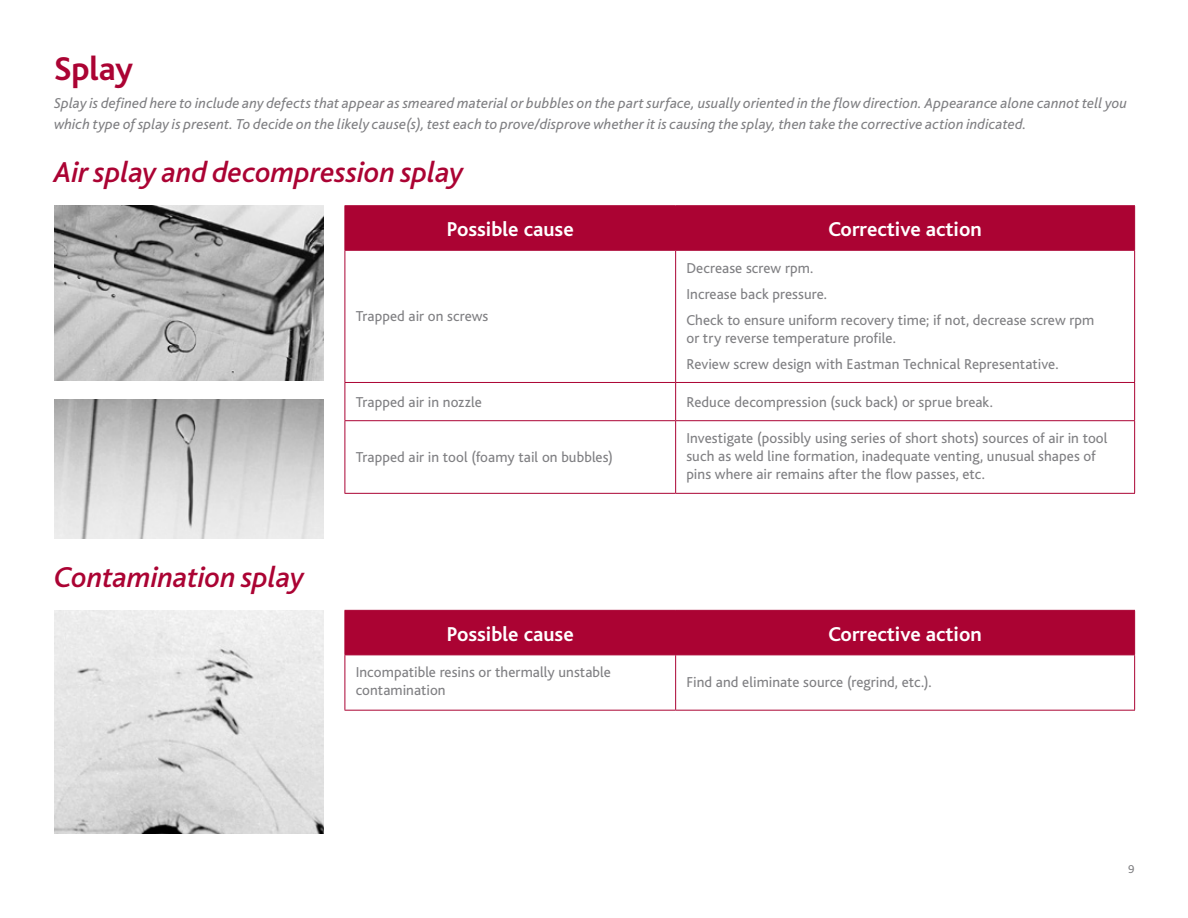
<style>
.page{position:relative;width:1188px;height:918px;background:#fff}
.page>*{position:absolute;margin:0;border:0;box-sizing:border-box;transform-origin:0 0}
.Body_copy{font:700 34.5px "Bliss";color:#ab0333}
.Body_copy-2{font:italic 500 30px "Bliss";letter-spacing:-.005em;color:#ab0333}
.t1{font:700 21px "Bliss";color:#fff}
.Body_copy-3{font:15px/18px "Bliss";letter-spacing:.005em;color:#808083}
.Body_copy-4{font:italic 15px/21px "Bliss";letter-spacing:.01em;color:#808083}
.Body_copy-5{font:12px "Bliss";color:#808083}
</style>
<div class="page">
<div style="left:346px;top:206px;width:788px;height:44px;background:#ab0333"></div>
<hr style="left:345px;top:205px;width:331px;height:1px;background:#ab0333">
<hr style="left:345px;top:206px;width:1px;height:44px;background:#ab0333">
<hr style="left:676px;top:205px;width:459px;height:1px;background:#ab0333">
<hr style="left:675px;top:206px;width:1px;height:44px;background:#ab0333">
<hr style="left:1134px;top:206px;width:1px;height:44px;background:#ab0333">
<hr style="left:345px;top:250px;width:331px;height:1px;background:#ab0333">
<hr style="left:345px;top:251px;width:1px;height:131px;background:#ab0333">
<hr style="left:676px;top:250px;width:459px;height:1px;background:#ab0333">
<hr style="left:675px;top:251px;width:1px;height:131px;background:#ab0333">
<hr style="left:1134px;top:251px;width:1px;height:131px;background:#ab0333">
<hr style="left:345px;top:382px;width:331px;height:1px;background:#ab0333">
<hr style="left:345px;top:383px;width:1px;height:37px;background:#ab0333">
<hr style="left:676px;top:382px;width:459px;height:1px;background:#ab0333">
<hr style="left:675px;top:383px;width:1px;height:37px;background:#ab0333">
<hr style="left:1134px;top:383px;width:1px;height:37px;background:#ab0333">
<hr style="left:345px;top:420px;width:331px;height:1px;background:#ab0333">
<hr style="left:345px;top:421px;width:1px;height:72px;background:#ab0333">
<hr style="left:676px;top:420px;width:459px;height:1px;background:#ab0333">
<hr style="left:675px;top:421px;width:1px;height:72px;background:#ab0333">
<hr style="left:1134px;top:421px;width:1px;height:72px;background:#ab0333">
<hr style="left:345px;top:493px;width:331px;height:1px;background:#ab0333">
<hr style="left:676px;top:493px;width:459px;height:1px;background:#ab0333">
<img style="left:54px;top:206px;width:270px;height:174px">
<img style="left:54px;top:399px;width:270px;height:139px">
<div style="left:346px;top:611px;width:788px;height:44px;background:#ab0333"></div>
<hr style="left:345px;top:610px;width:331px;height:1px;background:#ab0333">
<hr style="left:345px;top:611px;width:1px;height:44px;background:#ab0333">
<hr style="left:676px;top:610px;width:459px;height:1px;background:#ab0333">
<hr style="left:675px;top:611px;width:1px;height:44px;background:#ab0333">
<hr style="left:1134px;top:611px;width:1px;height:44px;background:#ab0333">
<hr style="left:345px;top:655px;width:331px;height:1px;background:#ab0333">
<hr style="left:345px;top:655px;width:1px;height:55px;background:#ab0333">
<hr style="left:676px;top:655px;width:459px;height:1px;background:#ab0333">
<hr style="left:675px;top:655px;width:1px;height:55px;background:#ab0333">
<hr style="left:1134px;top:655px;width:1px;height:55px;background:#ab0333">
<hr style="left:345px;top:710px;width:331px;height:1px;background:#ab0333">
<hr style="left:676px;top:710px;width:459px;height:1px;background:#ab0333">
<img style="left:54px;top:610px;width:270px;height:224px">
<p class="Body_copy" style="left:54px;top:51px;width:81px">Splay</p>
<p class="Body_copy-4" style="left:54px;top:93px;width:1075px">Splay is defined here to include any defects that appear as smeared material or bubbles on the part surface, usually oriented in the flow direction. Appearance alone cannot tell you which type of splay is present. To decide on the likely cause(s), test each to prove/disprove whether it is causing the splay, then take the corrective action indicated.</p>
<p class="Body_copy-2" style="left:54px;top:157px;width:411px">Air splay and decompression splay</p>
<p class="t1" style="left:447px;top:218px;width:129px">Possible cause</p>
<p class="t1" style="left:828px;top:218px;width:155px">Corrective action</p>
<p class="Body_copy-3" style="left:356px;top:308px;width:134px">Trapped air on screws</p>
<p class="Body_copy-3" style="left:686px;top:259px;width:127px">Decrease screw rpm.</p>
<p class="Body_copy-3" style="left:686px;top:285px;width:141px">Increase back pressure.</p>
<p class="Body_copy-3" style="left:686px;top:311px;width:409px">Check to ensure uniform recovery time; if not, decrease screw rpm or try reverse temperature profile.</p>
<p class="Body_copy-3" style="left:686px;top:355px;width:372px">Review screw design with Eastman Technical Representative.</p>
<p class="Body_copy-3" style="left:356px;top:393px;width:128px">Trapped air in nozzle</p>
<p class="Body_copy-3" style="left:686px;top:393px;width:307px">Reduce decompression (suck back) or sprue break.</p>
<p class="Body_copy-2" style="left:54px;top:561px;width:252px">Contamination splay</p>
<p class="Body_copy-3" style="left:356px;top:448px;width:259px">Trapped air in tool (foamy tail on bubbles)</p>
<p class="Body_copy-3" style="left:686px;top:429px;width:423px">Investigate (possibly using series of short shots) sources of air in tool such as weld line formation, inadequate venting, unusual shapes of pins where air remains after the flow passes, etc.</p>
<p class="t1" style="left:447px;top:623px;width:129px">Possible cause</p>
<p class="t1" style="left:828px;top:623px;width:155px">Corrective action</p>
<p class="Body_copy-3" style="left:356px;top:664px;width:257px">Incompatible resins or thermally unstable contamination</p>
<p class="Body_copy-3" style="left:686px;top:674px;width:245px">Find and eliminate source (regrind, etc.).</p>
<p class="Body_copy-5" style="left:1128px;top:862px;width:8px">9</p>
</div>
